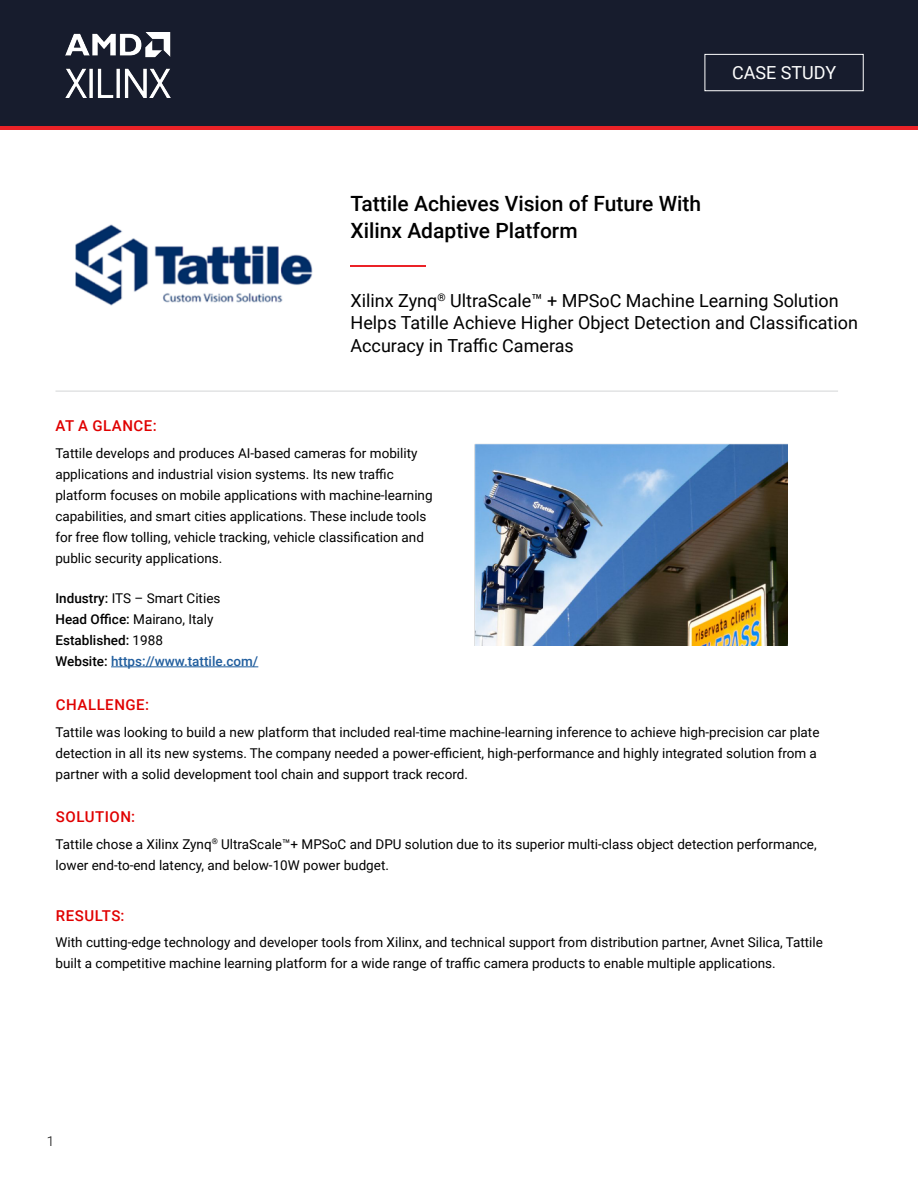
<style>
.page{position:relative;width:918px;height:1188px;background:#fff}
.page>*{position:absolute;margin:0;border:0;box-sizing:border-box;transform-origin:0 0}
.t1{font:500 21px/27px "Roboto";color:#000}
.t2{font:18px/22.5px "Roboto";color:#000}
.t3{font:18px "Roboto";color:#fff}
.t4{font:500 15px "Roboto";letter-spacing:.035em;color:#e00000}
.t5{font:13.5px/21px "Roboto";color:#000}
.t6{font:500 13.5px/21px "Roboto";color:#000}
.t7{font:300 13.5px "Roboto";color:#000}
.s1{font-weight:400}
.s2{color:#215e9e}
</style>
<div class="page">
<div style="left:0;top:0;width:918px;height:128px;background:#171c2d"></div>
<div style="left:705px;top:54px;width:159px;height:37px;border:1px solid #fff"></div>
<hr style="left:0;top:127px;width:917px;height:3px;background:#eb2227">
<img style="left:66px;top:32px;width:104px;height:65px">
<hr style="left:351px;top:266px;width:75px;height:1px;background:#eb2227">
<hr style="left:55px;top:390px;width:783px;height:2px;background:#e2e3e4">
<hr style="left:111px;top:667px;width:147px;height:1px;background:#215e9e">
<img style="left:75px;top:224px;width:238px;height:82px">
<img style="left:474px;top:443px;width:314px;height:202px">
<h2 class="t3" style="left:732px;top:60px;width:106px">CASE STUDY</h2>
<h1 class="t1" style="left:351px;top:189px;width:352px">Tattile Achieves Vision of Future With<br>Xilinx Adaptive Platform</h1>
<p class="t4" style="left:56px;top:416px;width:103px">AT A GLANCE:</p>
<h2 class="t2" style="left:351px;top:288px;width:509px">Xilinx Zynq<sup>®</sup> UltraScale™ + MPSoC Machine Learning Solution<br>Helps Tatille Achieve Higher Object Detection and Classification<br>Accuracy in Traffic Cameras</h2>
<p class="t5" style="left:55px;top:442px;width:379px">Tattile develops and produces AI-based cameras for mobility applications and industrial vision systems. Its new traffic platform focuses on mobile applications with machine-learning capabilities, and smart cities applications. These include tools for free flow tolling, vehicle tracking, vehicle classification and public security applications.</p>
<p class="t6" style="left:55px;top:587px;width:204px">Industry: <span class="s1">ITS – Smart Cities<br></span>Head Office: <span class="s1">Mairano, Italy<br></span>Established: <span class="s1">1988<br></span>Website: <span class="s2">https://www.tattile.com/</span></p>
<p class="t4" style="left:56px;top:695px;width:95px">CHALLENGE:</p>
<p class="t5" style="left:56px;top:721px;width:765px">Tattile was looking to build a new platform that included real-time machine-learning inference to achieve high-precision car plate detection in all its new systems. The company needed a power-efficient, high-performance and highly integrated solution from a partner with a solid development tool chain and support track record.</p>
<p class="t4" style="left:56px;top:807px;width:81px">SOLUTION:</p>
<p class="t5" style="left:56px;top:833px;width:763px">Tattile chose a Xilinx Zynq<sup>®</sup> UltraScale™+ MPSoC and DPU solution due to its superior multi-class object detection performance, lower end-to-end latency, and below-10W power budget.</p>
<p class="t4" style="left:56px;top:905px;width:70px">RESULTS:</p>
<p class="t5" style="left:56px;top:932px;width:769px">With cutting-edge technology and developer tools from Xilinx, and technical support from distribution partner, Avnet Silica, Tattile built a competitive machine learning platform for a wide range of traffic camera products to enable multiple applications.</p>
<p class="t7" style="left:47px;top:1131px;width:9px">1</p>
</div>
